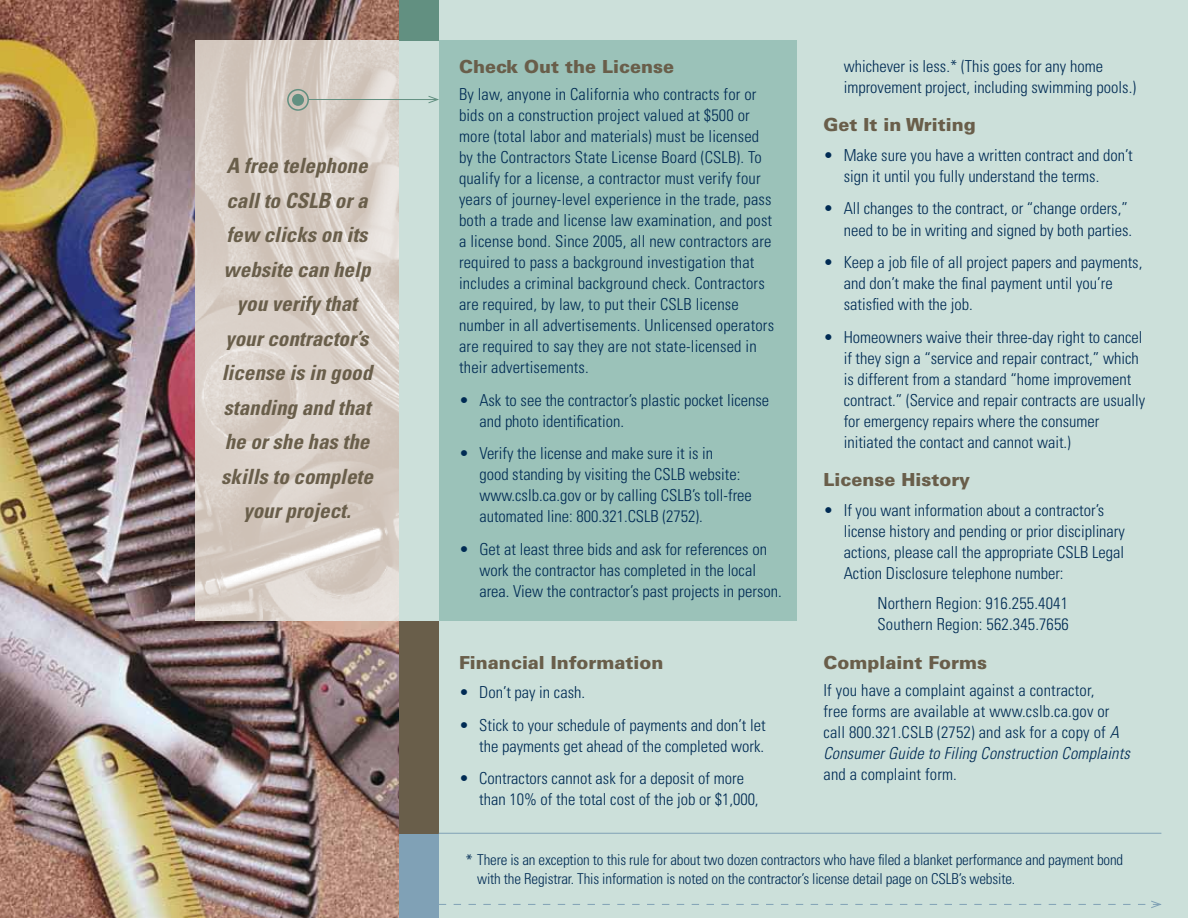
<style>
.page{position:relative;width:1188px;height:918px;background:#cce0da}
.page>*{position:absolute;margin:0;border:0;box-sizing:border-box;transform-origin:0 0}
.t1{font:italic 700 condensed 21px/34.5px "Univers";color:#695e4a;text-align:center}
.t2{font:900 18px "Univers";color:#695e4a}
.t3{font:300 condensed 16.5px/21px "Univers";color:#002b54}
.t4{font:300 condensed 15px/19.5px "Univers";letter-spacing:-.01em;color:#002b54}
.t5{font:13.5px "Univers";color:#002b54}
.s1{font-style:italic}
</style>
<div class="page">
<div style="left:398px;top:0;width:41px;height:40px;background:#629081"></div>
<div style="left:398px;top:833px;width:41px;height:85px;background:#80a1b6"></div>
<div style="left:398px;top:621px;width:41px;height:212px;background:#695e4a"></div>
<img style="left:0;top:0;width:398px;height:918px">
<div style="left:439px;top:40px;width:357px;height:581px;background:#9bc2b9"></div>
<svg style="left:439px;top:900px;width:723px;height:8px"></svg>
<hr style="left:439px;top:833px;width:722px;height:1px;background:#80a1b6">
<img style="left:196px;top:40px;width:202px;height:581px">
<hr style="left:308px;top:99px;width:130px;height:1px;background:#629081">
<svg style="left:428px;top:96px;width:11px;height:7px"></svg>
<div style="left:287px;top:89px;width:22px;height:22px;border:2px solid #629081;border-radius:50%"></div>
<div style="left:292px;top:94px;width:12px;height:12px;background:#629081;border-radius:50%"></div>
<p class="t1" style="left:221px;top:149px;width:153px">A free telephone call to CSLB or a few clicks on its website can help you verify that your contractor’s license is in good standing and that he or she has the skills to complete your project.</p>
<p class="t2" style="left:459px;top:55px;width:217px">Check Out the License</p>
<p class="t3" style="left:459px;top:84px;width:317px">By law, anyone in California who contracts for or bids on a construction project valued at $500 or more (total labor and materials) must be licensed by the Contractors State License Board (CSLB). To qualify for a license, a contractor must verify four years of journey-level experience in the trade, pass both a trade and license law examination, and post a license bond. Since 2005, all new contractors are required to pass a background investigation that includes a criminal background check. Contractors are required, by law, to put their CSLB license number in all advertisements. Unlicensed operators are required to say they are not state-licensed in their advertisements.</p>
<p class="t3" style="left:479px;top:389px;width:291px;text-indent:-20px">• Ask to see the contractor’s plastic pocket license and photo identification.</p>
<p class="t3" style="left:479px;top:443px;width:274px;text-indent:-20px">• Verify the license and make sure it is in<br>good standing by visiting the CSLB website: www.cslb.ca.gov or by calling CSLB’s toll-free automated line: 800.321.CSLB (2752).</p>
<p class="t3" style="left:479px;top:539px;width:304px;text-indent:-20px">• Get at least three bids and ask for references on work the contractor has completed in the local area. View the contractor’s past projects in person.</p>
<p class="t2" style="left:459px;top:651px;width:206px">Financial Information</p>
<p class="t3" style="left:459px;top:682px;width:128px">• Don’t pay in cash.</p>
<p class="t3" style="left:459px;top:714px;width:308px;text-align:right">• Stick to your schedule of payments and don’t let the payments get ahead of the completed work.</p>
<p class="t3" style="left:479px;top:768px;width:281px;text-indent:-20px">• Contractors cannot ask for a deposit of more than 10% of the total cost of the job or $1,000,</p>
<p class="t3" style="left:844px;top:55px;width:294px">whichever is less.* (This goes for any home improvement project, including swimming pools.)</p>
<p class="t2" style="left:824px;top:113px;width:154px">Get It in Writing</p>
<p class="t3" style="left:844px;top:144px;width:291px;text-indent:-20px">• Make sure you have a written contract and don’t sign it until you fully understand the terms.</p>
<p class="t3" style="left:824px;top:198px;width:310px;text-align:right">• All changes to the contract, or “change orders,” need to be in writing and signed by both parties.</p>
<p class="t3" style="left:844px;top:252px;width:300px;text-indent:-20px">• Keep a job file of all project papers and payments, and don’t make the final payment until you’re satisfied with the job.</p>
<p class="t3" style="left:844px;top:327px;width:303px;text-indent:-20px">• Homeowners waive their three-day right to cancel if they sign a “service and repair contract,” which is different from a standard “home improvement contract.” (Service and repair contracts are usually for emergency repairs where the consumer initiated the contact and cannot wait.)</p>
<p class="t2" style="left:824px;top:469px;width:148px">License History</p>
<p class="t3" style="left:844px;top:500px;width:283px;text-indent:-20px">• If you want information about a contractor’s license history and pending or prior disciplinary actions, please call the appropriate CSLB Legal Action Disclosure telephone number:</p>
<p class="t3" style="left:877px;top:593px;width:193px">Northern Region: 916.255.4041<br>Southern Region: 562.345.7656</p>
<p class="t2" style="left:824px;top:651px;width:165px">Complaint Forms</p>
<p class="t3" style="left:824px;top:679px;width:308px">If you have a complaint against a contractor,<br>free forms are available at www.cslb.ca.gov or call 800.321.CSLB (2752) and ask for a copy of <span class="s1">A Consumer Guide to Filing Construction Complaints</span></p>
<p class="t3" style="left:824px;top:763px;width:135px">and a complaint form.</p>
<p class="t4" style="left:477px;top:850px;width:648px">There is an exception to this rule for about two dozen contractors who have filed a blanket performance and payment bond with the Registrar. This information is noted on the contractor’s license detail page on CSLB’s website.</p>
<p class="t5" style="left:466px;top:852px;width:9px">*</p>
</div>
